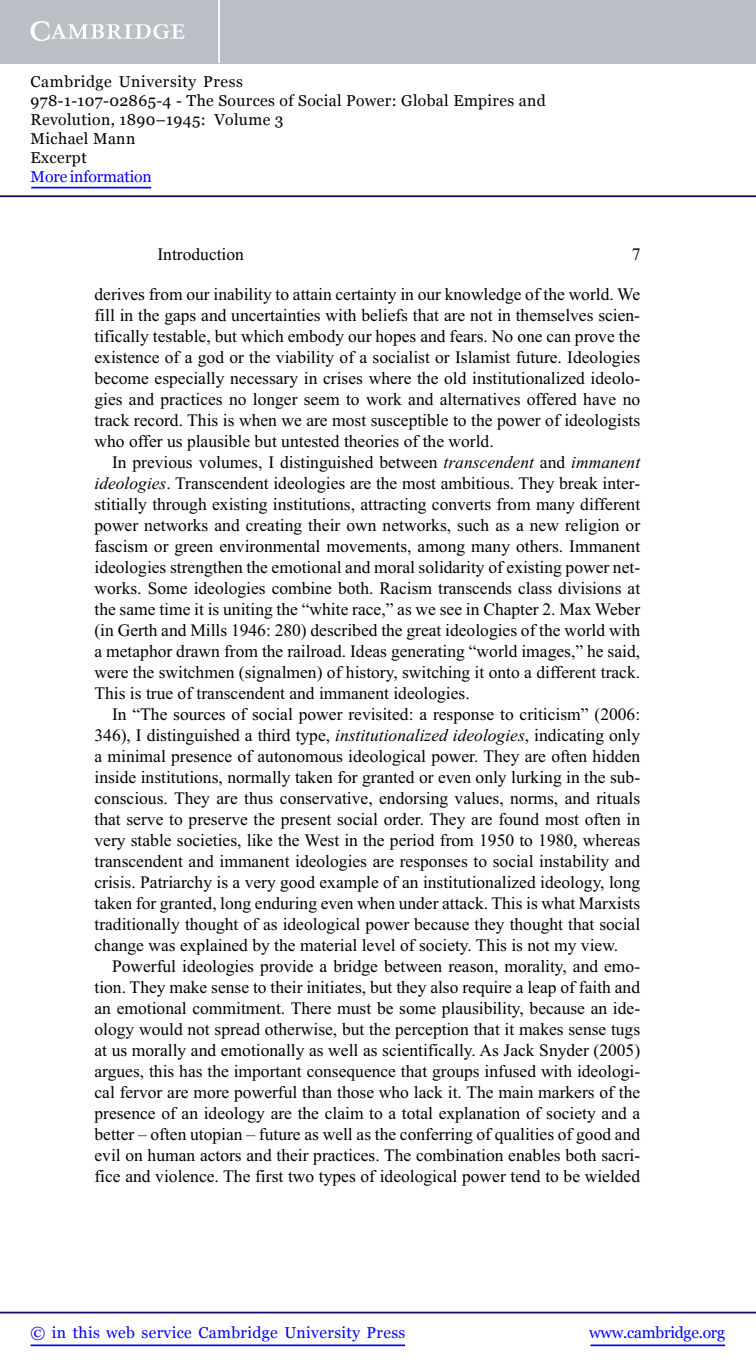
<style>
.page{position:relative;width:756px;height:1371px;background:#fff}
.page>*{position:absolute;margin:0;border:0;box-sizing:border-box;transform-origin:0 0}
.t1{font:17.5px "Times New Roman";color:#000}
.t2{font:15.75px/18.9px "Georgia";letter-spacing:.025em;color:#000}
.t3{font:15.75px "Georgia";letter-spacing:.025em;color:#00f}
.t4{font:15.75px "Georgia";letter-spacing:-.015em;color:#00f}
.t5{font:15.75px "Georgia";letter-spacing:-.01em;color:#00f}
.s1{font-style:italic}
</style>
<div class="page">
<hr style="left:591px;top:1344px;width:134px;height:1px;background:#00f">
<hr style="left:0;top:1311px;width:756px;height:2px;background:#150666">
<hr style="left:31px;top:1344px;width:374px;height:1px;background:#00f">
<div style="left:0;top:0;width:756px;height:63px;background:#bac0c6"></div>
<svg style="left:31px;top:21px;width:154px;height:20px"></svg>
<hr style="left:218px;top:0;width:2px;height:63px;background:#fff">
<hr style="left:0;top:195px;width:756px;height:2px;background:#150666">
<hr style="left:31px;top:187px;width:120px;height:1px;background:#00f">
<p class="t2" style="left:31px;top:72px;width:517px">Cambridge University Press<br>978-1-107-02865-4 - The Sources of Social Power: Global Empires and<br>Revolution, 1890–1945: Volume 3<br>Michael Mann<br>Excerpt</p>
<p class="t5" style="left:31px;top:167px;width:123px">More information</p>
<p class="t1" style="left:158px;top:242px;width:88px">Introduction</p>
<p class="t1" style="left:632px;top:242px;width:10px">7</p>
<p class="t1" style="left:94px;top:282px;width:547px">derives from our inability to attain certainty in our knowledge of the world. We</p>
<p class="t1" style="left:94px;top:303px;width:547px">fill in the gaps and uncertainties with beliefs that are not in themselves scien-</p>
<p class="t1" style="left:94px;top:324px;width:547px">tifically testable, but which embody our hopes and fears. No one can prove the</p>
<p class="t1" style="left:94px;top:345px;width:547px">existence of a god or the viability of a socialist or Islamist future. Ideologies</p>
<p class="t1" style="left:94px;top:366px;width:547px">become especially necessary in crises where the old institutionalized ideolo-</p>
<p class="t1" style="left:94px;top:387px;width:547px">gies and practices no longer seem to work and alternatives offered have no</p>
<p class="t1" style="left:94px;top:408px;width:547px">track record. This is when we are most susceptible to the power of ideologists</p>
<p class="t1" style="left:94px;top:429px;width:401px">who offer us plausible but untested theories of the world.</p>
<p class="t1" style="left:112px;top:450px;width:530px">In previous volumes, I distinguished between <span class="s1">transcendent</span> and <span class="s1">immanent</span></p>
<p class="t1" style="left:94px;top:471px;width:547px"><span class="s1">ideologies</span>. Transcendent ideologies are the most ambitious. They break inter-</p>
<p class="t1" style="left:94px;top:492px;width:547px">stitially through existing institutions, attracting converts from many different</p>
<p class="t1" style="left:94px;top:513px;width:547px">power networks and creating their own networks, such as a new religion or</p>
<p class="t1" style="left:94px;top:534px;width:547px">fascism or green environmental movements, among many others. Immanent</p>
<p class="t1" style="left:94px;top:555px;width:547px">ideologies strengthen the emotional and moral solidarity of existing power net-</p>
<p class="t1" style="left:94px;top:576px;width:547px">works. Some ideologies combine both. Racism transcends class divisions at</p>
<p class="t1" style="left:94px;top:597px;width:547px">the same time it is uniting the “white race,” as we see in Chapter 2. Max Weber</p>
<p class="t1" style="left:94px;top:618px;width:547px">(in Gerth and Mills 1946: 280) described the great ideologies of the world with</p>
<p class="t1" style="left:94px;top:639px;width:547px">a metaphor drawn from the railroad. Ideas generating “world images,” he said,</p>
<p class="t1" style="left:94px;top:660px;width:547px">were the switchmen (signalmen) of history, switching it onto a different track.</p>
<p class="t1" style="left:94px;top:681px;width:377px">This is true of transcendent and immanent ideologies.</p>
<p class="t1" style="left:112px;top:702px;width:530px">In “The sources of social power revisited: a response to criticism” (2006:</p>
<p class="t1" style="left:94px;top:723px;width:547px">346), I distinguished a third type, <span class="s1">institutionalized ideologies</span>, indicating only</p>
<p class="t1" style="left:94px;top:744px;width:547px">a minimal presence of autonomous ideological power. They are often hidden</p>
<p class="t1" style="left:94px;top:765px;width:547px">inside institutions, normally taken for granted or even only lurking in the sub-</p>
<p class="t1" style="left:94px;top:786px;width:547px">conscious. They are thus conservative, endorsing values, norms, and rituals</p>
<p class="t1" style="left:94px;top:807px;width:547px">that serve to preserve the present social order. They are found most often in</p>
<p class="t1" style="left:94px;top:828px;width:547px">very stable societies, like the West in the period from 1950 to 1980, whereas</p>
<p class="t1" style="left:94px;top:849px;width:547px">transcendent and immanent ideologies are responses to social instability and</p>
<p class="t1" style="left:94px;top:870px;width:547px">crisis. Patriarchy is a very good example of an institutionalized ideology, long</p>
<p class="t1" style="left:94px;top:891px;width:547px">taken for granted, long enduring even when under attack. This is what Marxists</p>
<p class="t1" style="left:94px;top:912px;width:547px">traditionally thought of as ideological power because they thought that social</p>
<p class="t1" style="left:94px;top:933px;width:525px">change was explained by the material level of society. This is not my view.</p>
<p class="t1" style="left:112px;top:954px;width:530px">Powerful ideologies provide a bridge between reason, morality, and emo-</p>
<p class="t1" style="left:94px;top:975px;width:547px">tion. They make sense to their initiates, but they also require a leap of faith and</p>
<p class="t1" style="left:94px;top:996px;width:547px">an emotional commitment. There must be some plausibility, because an ide-</p>
<p class="t1" style="left:94px;top:1017px;width:547px">ology would not spread otherwise, but the perception that it makes sense tugs</p>
<p class="t1" style="left:94px;top:1038px;width:547px">at us morally and emotionally as well as scientifically. As Jack Snyder (2005)</p>
<p class="t1" style="left:94px;top:1059px;width:547px">argues, this has the important consequence that groups infused with ideologi-</p>
<p class="t1" style="left:94px;top:1080px;width:547px">cal fervor are more powerful than those who lack it. The main markers of the</p>
<p class="t1" style="left:94px;top:1101px;width:547px">presence of an ideology are the claim to a total explanation of society and a</p>
<p class="t1" style="left:94px;top:1122px;width:547px">better – often utopian – future as well as the conferring of qualities of good and</p>
<p class="t1" style="left:94px;top:1143px;width:547px">evil on human actors and their practices. The combination enables both sacri-</p>
<p class="t1" style="left:94px;top:1164px;width:547px">fice and violence. The first two types of ideological power tend to be wielded</p>
<p class="t3" style="left:31px;top:1323px;width:376px">© in this web service Cambridge University Press</p>
<p class="t4" style="left:589px;top:1323px;width:137px">www.cambridge.org</p>
</div>
